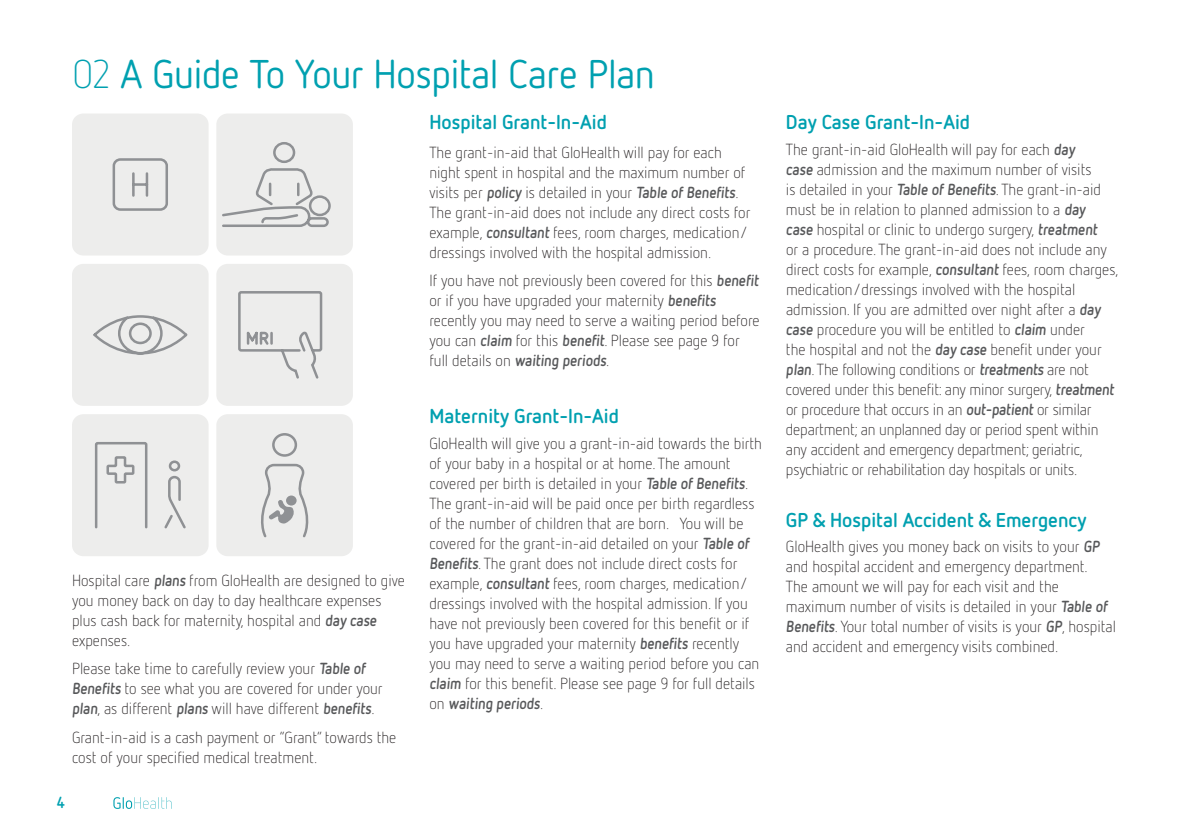
<style>
.page{position:relative;width:1191px;height:840px;background:#fff}
.page>*{position:absolute;margin:0;border:0;box-sizing:border-box;transform-origin:0 0}
.t1{font:40px "Netto OT";letter-spacing:-.01em;color:#00a0b0}
.t2{font:700 20px "Netto OT";color:#00a0b0}
.t3{font:300 16px/20px "Netto OT";color:#231f20}
.t4{font:700 16px "Netto OT";color:#00a0b0}
.s1{font-weight:300}
.s2{font-weight:700;color:#57585a}
</style>
<div class="page">
<svg style="left:113px;top:797px;width:59px;height:11px"></svg>
<div style="left:72px;top:264px;width:137px;height:141px;background:#ededec;border-radius:11px"></div>
<svg style="left:93px;top:315px;width:95px;height:40px"></svg>
<div style="left:216px;top:113px;width:137px;height:142px;background:#ededec;border-radius:11px"></div>
<svg style="left:222px;top:142px;width:109px;height:85px"></svg>
<div style="left:216px;top:264px;width:137px;height:141px;background:#ededec;border-radius:11px"></div>
<svg style="left:238px;top:291px;width:85px;height:88px"></svg>
<div style="left:72px;top:113px;width:137px;height:142px;background:#ededec;border-radius:11px"></div>
<svg style="left:112px;top:158px;width:56px;height:53px"></svg>
<div style="left:72px;top:414px;width:137px;height:142px;background:#ededec;border-radius:11px"></div>
<svg style="left:95px;top:442px;width:91px;height:87px"></svg>
<div style="left:216px;top:414px;width:137px;height:142px;background:#ededec;border-radius:11px"></div>
<div style="left:272px;top:433px;width:25px;height:23px;border:3px solid #8f9194;border-radius:50%"></div>
<svg style="left:261px;top:463px;width:48px;height:75px"></svg>
<h1 class="t1" style="left:72px;top:49px;width:584px"><span class="s1">02</span> A Guide To Your Hospital Care Plan</h1>
<p class="t3" style="left:72px;top:569px;width:334px">Hospital care <span class="s2">plans</span> from GloHealth are designed to give you money back on day to day healthcare expenses plus cash back for maternity, hospital and <span class="s2">day case </span>expenses.</p>
<p class="t3" style="left:72px;top:658px;width:312px">Please take time to carefully review your <span class="s2">Table of<br>Benefits</span> to see what you are covered for under your <span class="s2">plan</span>, as different <span class="s2">plans</span> will have different <span class="s2">benefits</span>.</p>
<p class="t3" style="left:72px;top:726px;width:326px">Grant-in-aid is a cash payment or “Grant” towards the cost of your specified medical treatment.</p>
<p class="t4" style="left:57px;top:792px;width:9px">4</p>
<p class="t2" style="left:429px;top:109px;width:179px">Hospital Grant-In-Aid</p>
<p class="t3" style="left:429px;top:142px;width:322px">The grant-in-aid that GloHealth will pay for each night spent in hospital and the maximum number of visits per <span class="s2">policy</span> is detailed in your <span class="s2">Table of Benefits</span>.<br>The grant-in-aid does not include any direct costs for example, <span class="s2">consultant</span> fees, room charges, medication/ dressings involved with the hospital admission.</p>
<p class="t3" style="left:429px;top:270px;width:333px">If you have not previously been covered for this <span class="s2">benefit </span>or if you have upgraded your maternity <span class="s2">benefits </span>recently you may need to serve a waiting period before you can <span class="s2">claim</span> for this <span class="s2">benefit</span>. Please see page 9 for full details on <span class="s2">waiting periods</span>.</p>
<p class="t2" style="left:429px;top:403px;width:191px">Maternity Grant-In-Aid</p>
<p class="t3" style="left:429px;top:433px;width:334px">GloHealth will give you a grant-in-aid towards the birth of your baby in a hospital or at home. The amount covered per birth is detailed in your <span class="s2">Table of Benefits</span>.<br>The grant-in-aid will be paid once per birth regardless of the number of children that are born. You will be covered for the grant-in-aid detailed on your <span class="s2">Table of Benefits</span>. The grant does not include direct costs for example, <span class="s2">consultant</span> fees, room charges, medication/ dressings involved with the hospital admission. If you have not previously been covered for this benefit or if you have upgraded your maternity <span class="s2">benefits</span> recently you may need to serve a waiting period before you can <span class="s2">claim</span> for this benefit. Please see page 9 for full details on <span class="s2">waiting periods</span>.</p>
<p class="t2" style="left:786px;top:109px;width:186px">Day Case Grant-In-Aid</p>
<p class="t3" style="left:786px;top:139px;width:334px">The grant-in-aid GloHealth will pay for each <span class="s2">day<br>case</span> admission and the maximum number of visits<br>is detailed in your <span class="s2">Table of Benefits</span>. The grant-in-aid must be in relation to planned admission to a <span class="s2">day case</span> hospital or clinic to undergo surgery, <span class="s2">treatment<br></span>or a procedure. The grant-in-aid does not include any direct costs for example, <span class="s2">consultant</span> fees, room charges, medication/dressings involved with the hospital admission. If you are admitted over night after a <span class="s2">day case</span> procedure you will be entitled to <span class="s2">claim</span> under<br>the hospital and not the <span class="s2">day case</span> benefit under your <span class="s2">plan</span>. The following conditions or <span class="s2">treatments</span> are not covered under this benefit: any minor surgery, <span class="s2">treatment </span>or procedure that occurs in an <span class="s2">out-patient</span> or similar department; an unplanned day or period spent within any accident and emergency department; geriatric, psychiatric or rehabilitation day hospitals or units.</p>
<p class="t2" style="left:786px;top:506px;width:302px">GP &amp; Hospital Accident &amp; Emergency</p>
<p class="t3" style="left:786px;top:536px;width:331px">GloHealth gives you money back on visits to your <span class="s2">GP </span>and hospital accident and emergency department.<br>The amount we will pay for each visit and the maximum number of visits is detailed in your <span class="s2">Table of Benefits</span>. Your total number of visits is your <span class="s2">GP</span>, hospital and accident and emergency visits combined.</p>
</div>
